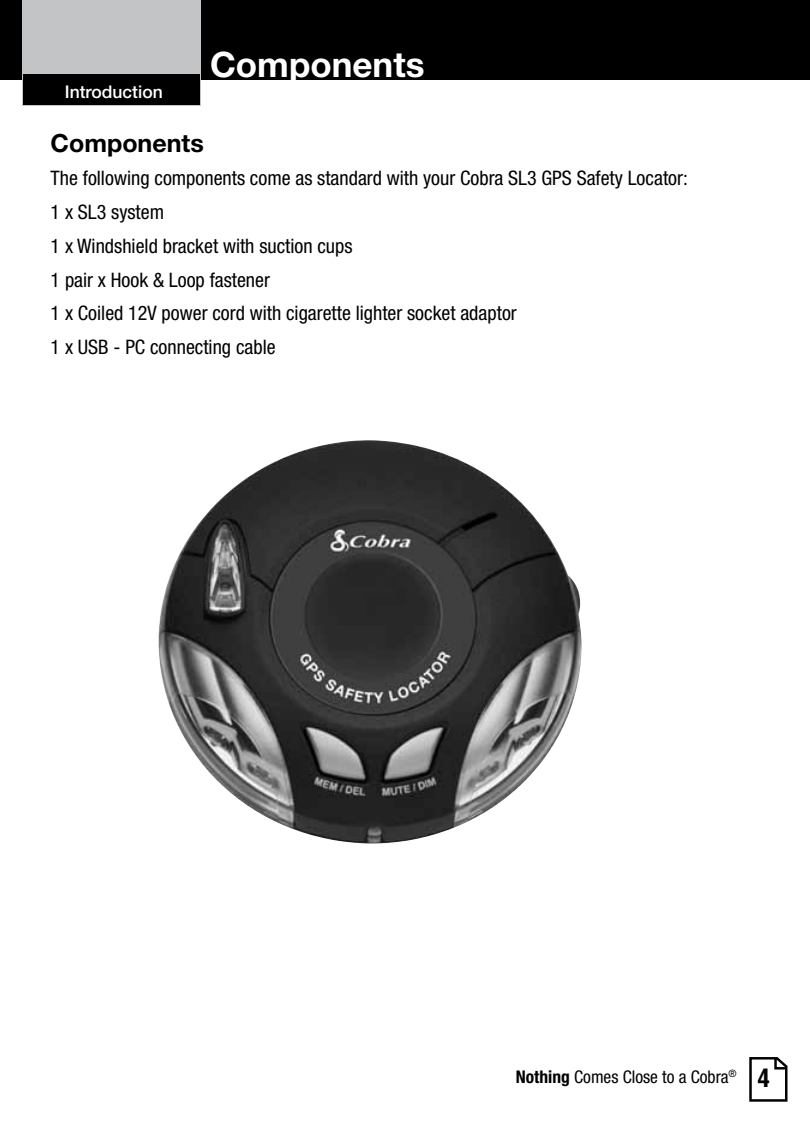
<style>
.page{position:relative;width:810px;height:1125px;background:#fff}
.page>*{position:absolute;margin:0;border:0;box-sizing:border-box;transform-origin:0 0}
.t1{font:700 35px "Helvetica Neue LT Std";color:#fff}
.t2{font:700 25px "Helvetica Neue LT Std";color:#000}
.t3{font:700 condensed 25px "Helvetica LT Std";color:#000}
.t4{font:condensed 20px/33.8px "Helvetica Neue LT Std";color:#000}
.t5{font:condensed 17.5px "Helvetica Neue LT Std";color:#000}
.t6{font:500 17.5px "Helvetica Neue LT Std";color:#fff}
.s1{font-weight:700}
</style>
<div class="page">
<hr style="left:0;top:0;width:1px;height:80px;background:#000">
<div style="left:1px;top:0;width:809px;height:80px;background:#000"></div>
<div style="left:22px;top:0;width:179px;height:106px;background:#c2c4c6"></div>
<div style="left:24px;top:74px;width:176px;height:30px;background:#000"></div>
<svg style="left:749px;top:1057px;width:39px;height:45px"></svg>
<img style="left:158px;top:440px;width:424px;height:404px">
<h1 class="t1" style="left:210px;top:43px;width:216px">Components</h1>
<p class="t6" style="left:65px;top:81px;width:99px">Introduction</p>
<p class="t2" style="left:51px;top:127px;width:155px">Components</p>
<p class="t4" style="left:51px;top:161px;width:639px">The following components come as standard with your Cobra SL3 GPS Safety Locator:<br>1 x SL3 system<br>1 x Windshield bracket with suction cups<br>1 pair x Hook &amp; Loop fastener<br>1 x Coiled 12V power cord with cigarette lighter socket adaptor<br>1 x USB - PC connecting cable</p>
<p class="t5" style="left:516px;top:1067px;width:222px"><span class="s1">Nothing</span> Comes Close to a Cobra<sup>®</sup></p>
<p class="t3" style="left:758px;top:1062px;width:14px">4</p>
</div>
